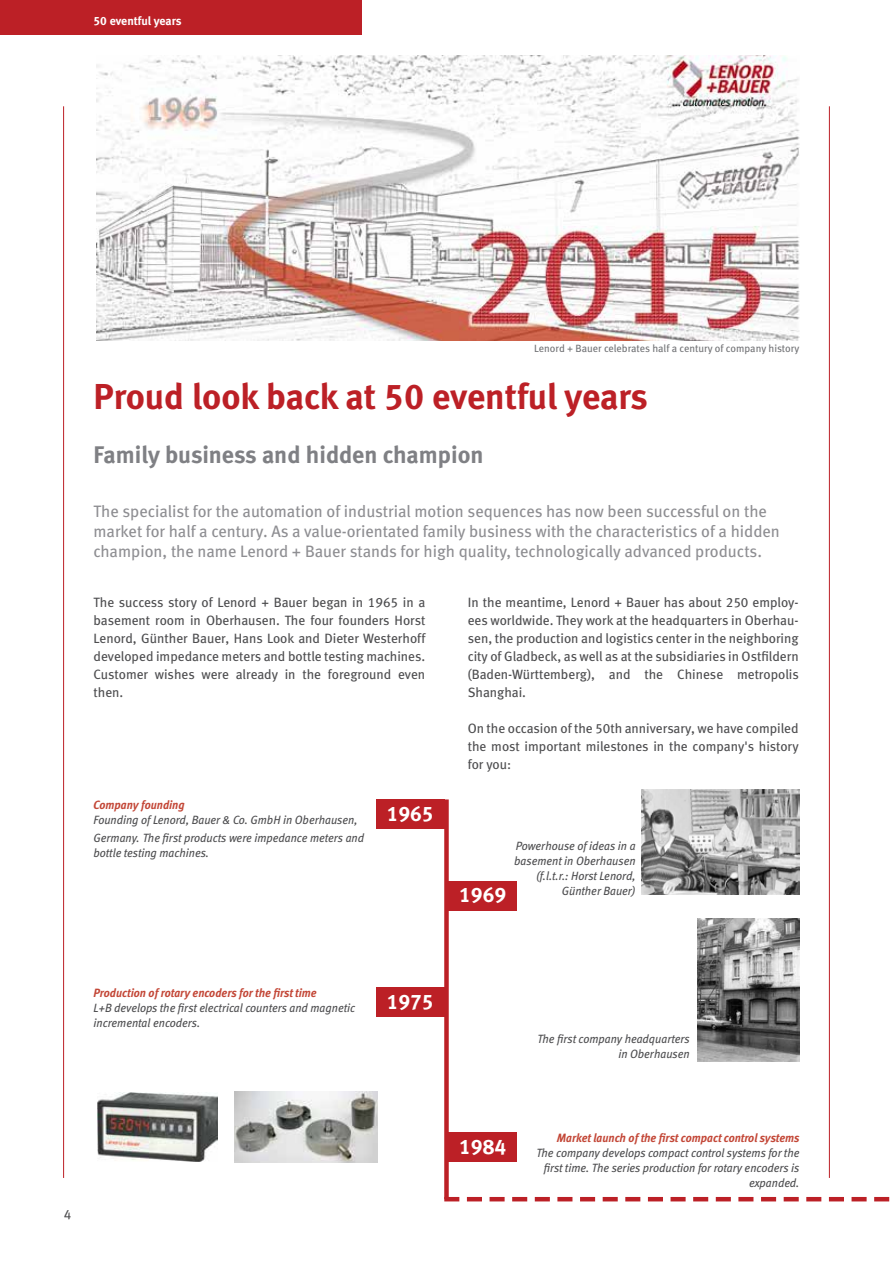
<style>
.page{position:relative;width:893px;height:1263px;background:#fff}
.page>*{position:absolute;margin:0;border:0;box-sizing:border-box;transform-origin:0 0}
.t1{font:36px "Meta Bold LF";color:#bc2026}
.t2{font:24px "Meta Bold LF";color:#7f8084}
.t3{font:21px "Meta Bold LF";color:#fff}
.t4{font:16.5px/19.8px "Meta Book LF";color:#8e8e92}
.t5{font:13.5px/18px "Meta Book LF";color:#4d4d4f;text-align:justify}
.t6{font:italic 12px/15px "Meta Book LF";color:#4d4d4f;text-align:right;scale:.95 1}
.t7{font:italic 12px "Meta Bold LF";color:#c34737;scale:.95 1}
.t8{font:12px "Meta Bold LF";letter-spacing:-.005em;color:#fff}
.t9{font:10.5px "Meta Book LF";color:#717275}
</style>
<div class="page">
<hr style="left:63px;top:106px;width:1px;height:1072px;background:#bc2026">
<hr style="left:829px;top:106px;width:1px;height:1072px;background:#bc2026">
<img style="left:97px;top:55px;width:702px;height:285px">
<img style="left:642px;top:790px;width:157px;height:105px">
<div style="left:444px;top:799px;width:5px;height:400px;background:#bc2026"></div>
<svg style="left:444px;top:1197px;width:446px;height:4px"></svg>
<img style="left:697px;top:918px;width:102px;height:143px">
<img style="left:97px;top:1092px;width:120px;height:70px">
<img style="left:235px;top:1091px;width:143px;height:71px">
<div style="left:376px;top:799px;width:68px;height:30px;background:#bc2026"></div>
<div style="left:449px;top:881px;width:68px;height:30px;background:#bc2026"></div>
<div style="left:449px;top:1132px;width:68px;height:30px;background:#bc2026"></div>
<div style="left:376px;top:987px;width:68px;height:30px;background:#bc2026"></div>
<div style="left:0;top:0;width:361px;height:34px;background:#bc2026"></div>
<p class="t8" style="left:94px;top:14px;width:90px">50 eventful years</p>
<p class="t9" style="left:534px;top:342px;width:267px">Lenord + Bauer celebrates half a century of company history</p>
<h1 class="t1" style="left:94px;top:375px;width:556px">Proud look back at 50 eventful years</h1>
<h2 class="t2" style="left:94px;top:440px;width:391px">Family business and hidden champion</h2>
<p class="t4" style="left:94px;top:501px;width:688px">The specialist for the automation of industrial motion sequences has now been successful on the market for half a century. As a value-orientated family business with the characteristics of a hidden champion, the name Lenord + Bauer stands for high quality, technologically advanced products.</p>
<p class="t5" style="left:94px;top:593px;width:333px">The success story of Lenord + Bauer began in 1965 in a basement room in Oberhausen. The four founders Horst Lenord, Günther Bauer, Hans Look and Dieter Westerhoff developed impedance meters and bottle testing machines.<br>Customer wishes were already in the foreground even then.</p>
<p class="t5" style="left:468px;top:593px;width:332px">In the meantime, Lenord + Bauer has about 250 employ&shy;ees worldwide. They work at the headquarters in Oberhau&shy;sen, the production and logistics center in the neighboring city of Gladbeck, as well as at the subsidiaries in Ostfildern (Baden-Württemberg), and the Chinese metropolis Shanghai.</p>
<p class="t5" style="left:468px;top:719px;width:332px">On the occasion of the 50th anniversary, we have compiled the most important milestones in the company's history for you:</p>
<p class="t7" style="left:94px;top:797px;width:97px">Company founding</p>
<p class="t6" style="left:94px;top:810px;width:286px;line-height:18px;text-align:left">Founding of Lenord, Bauer &amp; Co. GmbH in Oberhausen,<br>Germany. The first products were impedance meters and</p>
<p class="t6" style="left:94px;top:845px;width:123px">bottle testing machines.</p>
<h3 class="t3" style="left:387px;top:801px;width:49px">1965</h3>
<h3 class="t3" style="left:459px;top:883px;width:49px">1969</h3>
<p class="t6" style="left:514px;top:838px;width:129px">Powerhouse of ideas in a basement in Oberhausen (f.l.t.r.: Horst Lenord,<br>Günther Bauer)</p>
<p class="t7" style="left:94px;top:985px;width:236px">Production of rotary encoders for the first time</p>
<p class="t6" style="left:94px;top:1000px;width:277px;text-align:left">L+B develops the first electrical counters and magnetic incremental encoders.</p>
<p class="t5" style="left:64px;top:1205px;width:9px">4</p>
<h3 class="t3" style="left:387px;top:989px;width:49px">1975</h3>
<h3 class="t3" style="left:459px;top:1134px;width:49px">1984</h3>
<p class="t6" style="left:537px;top:1031px;width:162px">The first company headquarters in Oberhausen</p>
<p class="t7" style="left:557px;top:1130px;width:257px">Market launch of the first compact control systems</p>
<p class="t6" style="left:536px;top:1145px;width:279px">The company develops compact control systems for the first time. The series production for rotary encoders is expanded.</p>
</div>
